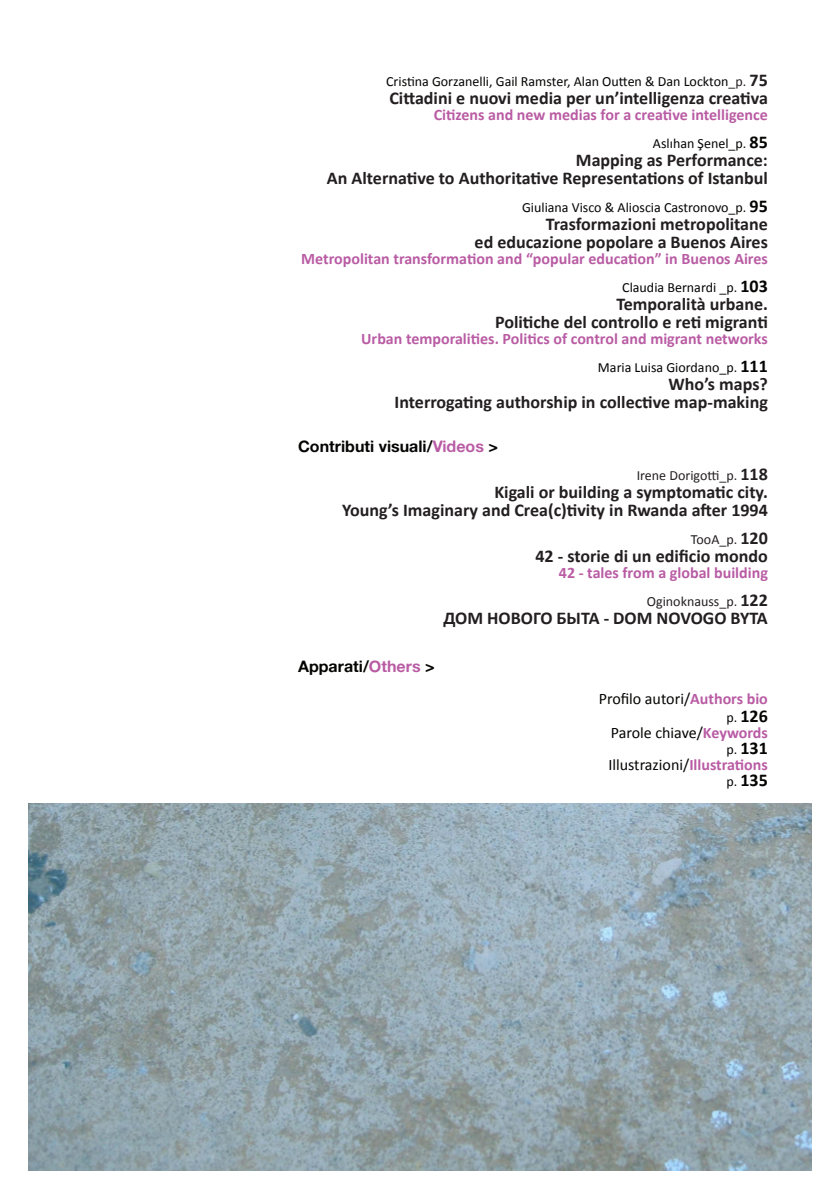
<style>
.page{position:relative;width:840px;height:1191px;background:#fff}
.page>*{position:absolute;margin:0;border:0;box-sizing:border-box;transform-origin:0 0}
.t1{font:700 18px "Calibri";color:#231f20}
.t2{font:700 18px "Calibri";color:#040503}
.t3{font:700 16px "Calibri";color:#b95ca4}
.t4{font:16px "Calibri";color:#040503}
.t5{font:16px "Alte Haas Grotesk Bold";color:#040503}
.t6{font:14px "Calibri";color:#040503}
.t7{font:14px "Calibri";color:#231f20}
.s1{color:#231f20}
.s2{font-weight:700;font-size:18px;color:#231f20}
.s3{font-weight:700;font-size:18px}
.s4{color:#b95ca4}
.s5{font-weight:700;color:#b95ca4}
.s6{font-weight:400;font-size:14px}
</style>
<div class="page">
<img style="left:29px;top:803px;width:782px;height:368px">
<p class="t6" style="left:386px;top:72px;width:383px">Cristina Gorzanelli, Gail Ramster, Alan Outten &amp; Dan Lockton<span class="s1">_p.</span> <span class="s2">75</span></p>
<p class="t1" style="left:389px;top:86px;width:380px">Cittadini e nuovi media per un’intelligenza creativa</p>
<p class="t3" style="left:433px;top:104px;width:335px">Citizens and new medias for a creative intelligence</p>
<p class="t6" style="left:652px;top:134px;width:116px">Aslıhan Şenel_p. <span class="s3">85</span></p>
<p class="t1" style="left:575px;top:148px;width:193px">Mapping as Performance:</p>
<p class="t1" style="left:327px;top:166px;width:442px">An Alternative to Authoritative Representations of Istanbul</p>
<p class="t6" style="left:521px;top:198px;width:247px">Giuliana Visco &amp; Alioscia Castronovo_p. <span class="s3">95</span></p>
<p class="t1" style="left:545px;top:212px;width:223px">Trasformazioni metropolitane</p>
<p class="t1" style="left:474px;top:230px;width:294px">ed educazione popolare a Buenos Aires</p>
<p class="t3" style="left:301px;top:248px;width:468px">Metropolitan transformation and “popular education” in Buenos Aires</p>
<p class="t6" style="left:622px;top:278px;width:147px">Claudia Bernardi _p. <span class="s3">103</span></p>
<p class="t1" style="left:616px;top:292px;width:153px">Temporalità urbane.</p>
<p class="t1" style="left:494px;top:310px;width:274px">Politiche del controllo e reti migranti</p>
<p class="t3" style="left:361px;top:328px;width:408px">Urban temporalities. Politics of control and migrant networks</p>
<p class="t6" style="left:597px;top:358px;width:171px">Maria Luisa Giordano_p. <span class="s3">111</span></p>
<p class="t1" style="left:668px;top:372px;width:101px">Who’s maps?</p>
<p class="t1" style="left:394px;top:390px;width:374px">Interrogating authorship in collective map-making</p>
<p class="t5" style="left:298px;top:436px;width:201px">Contributi visuali/<span class="s4">Videos</span> &gt;</p>
<p class="t7" style="left:636px;top:466px;width:133px">Irene Dorigotti_p. <span class="s3">118</span></p>
<p class="t1" style="left:494px;top:480px;width:275px">Kigali or building a symptomatic city.</p>
<p class="t1" style="left:342px;top:498px;width:427px">Young’s Imaginary and Crea(c)tivity in Rwanda after 1994</p>
<p class="t7" style="left:690px;top:530px;width:78px">TooA_p. <span class="s3">120</span></p>
<p class="t1" style="left:535px;top:544px;width:234px">42 - storie di un edificio mondo</p>
<p class="t3" style="left:558px;top:562px;width:210px">42 - tales from a global building</p>
<p class="t7" style="left:646px;top:592px;width:122px">Oginoknauss_p. <span class="s3">122</span></p>
<p class="t1" style="left:443px;top:606px;width:326px">ДОМ НОВОГО БЫТА - DOM NOVOGO BYTA</p>
<p class="t5" style="left:298px;top:656px;width:138px">Apparati/<span class="s4">Others</span> &gt;</p>
<p class="t4" style="left:598px;top:688px;width:171px">Profilo autori/<span class="s5">Authors bio</span></p>
<p class="t2" style="left:726px;top:704px;width:43px"><span class="s6">p.</span> 126</p>
<p class="t4" style="left:610px;top:722px;width:158px">Parole chiave/<span class="s5">Keywords</span></p>
<p class="t2" style="left:726px;top:736px;width:43px"><span class="s6">p.</span> 131</p>
<p class="t4" style="left:608px;top:754px;width:161px">Illustrazioni/<span class="s5">Illustrations</span></p>
<p class="t2" style="left:726px;top:768px;width:43px"><span class="s6">p.</span> 135</p>
</div>
